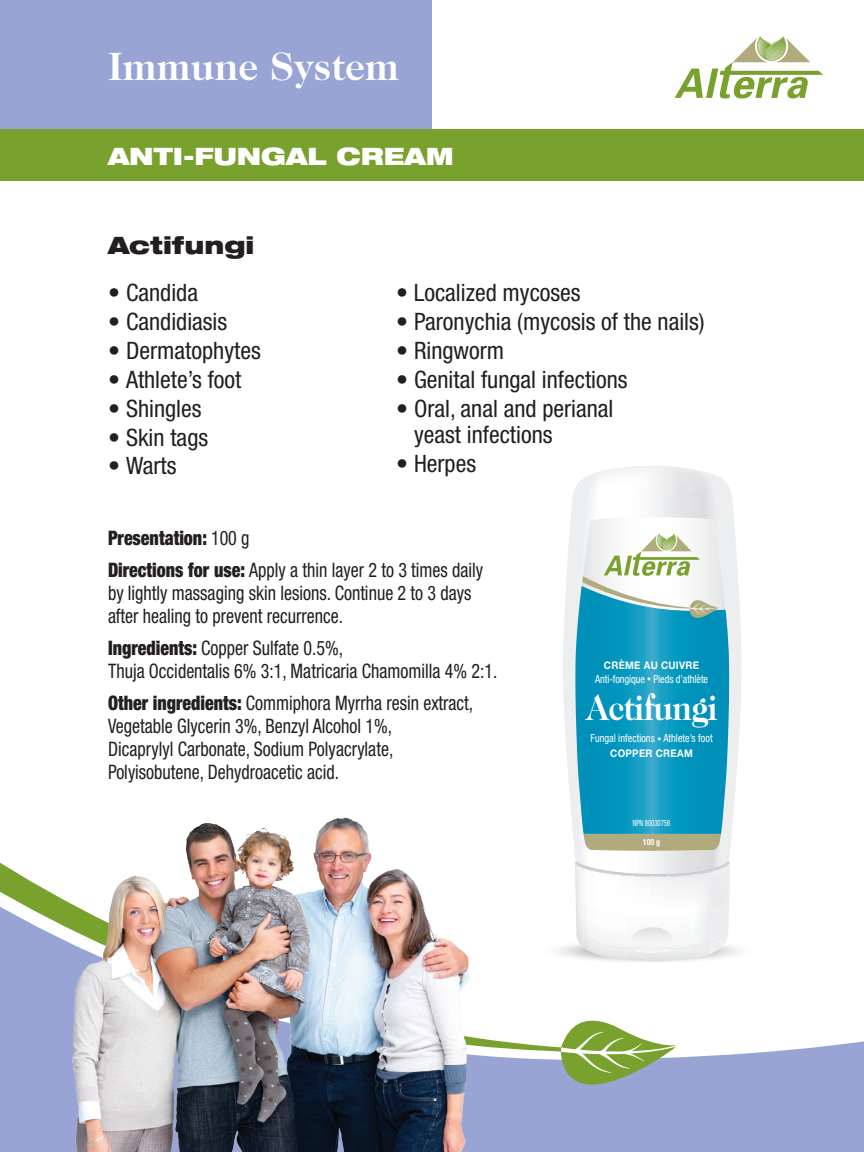
<style>
.page{position:relative;width:864px;height:1152px;background:#fff}
.page>*{position:absolute;margin:0;border:0;box-sizing:border-box;transform-origin:0 0}
.t1{font:700 40px "Caslon Two Twenty Four";color:#fff}
.t2{font:700 35.8px "Caslon Two Twenty Four";letter-spacing:-.02em;color:#fff;scale:.92 1}
.t3{font:condensed 24px/26px "Helvetica Neue";color:#231f20}
.t4{font:900 expanded 24px "Helvetica Neue";color:#fff}
.t5{font:900 expanded 24px "Helvetica Neue";color:#231f20}
.t6{font:condensed 20px/23px "Helvetica Neue";color:#231f20;scale:.9 1}
.t7{font:condensed 11.2px "Helvetica Neue";color:#fff;scale:.92 1}
.t8{font:700 10.4px "Helvetica Neue";letter-spacing:.03em;color:#fff;scale:.92 1}
.t9{font:condensed 8.6px "Helvetica Neue";letter-spacing:-.01em;color:#fff;scale:.78 1}
.t10{font:700 condensed 8.6px "Helvetica Neue";color:#fff;scale:.92 1}
.s1{font-weight:900}
.s2{font-size:8.6px}
</style>
<div class="page">
<div style="left:0;top:0;width:432px;height:130px;background:#98a4d3"></div>
<svg style="left:675px;top:36px;width:148px;height:63px"></svg>
<div style="left:0;top:1041px;width:864px;height:111px;background:#98a4d3"></div>
<svg style="left:561px;top:1020px;width:115px;height:106px;background:#9fb2a3"></svg>
<svg style="left:0;top:862px;width:561px;height:190px"></svg>
<img style="left:60px;top:817px;width:417px;height:335px">
<div style="left:0;top:130px;width:864px;height:51px;background:#78a22d"></div>
<svg style="left:563px;top:466px;width:179px;height:395px"></svg>
<svg style="left:537px;top:861px;width:202px;height:103px"></svg>
<img style="left:575px;top:586px;width:154px;height:248px">
<div style="left:575px;top:834px;width:155px;height:17px;background:#b1aa7d"></div>
<svg style="left:575px;top:517px;width:151px;height:112px"></svg>
<h1 class="t1" style="left:108px;top:43px;width:293px">Immune System</h1>
<p class="t4" style="left:108px;top:141px;width:347px">ANTI-FUNGAL CREAM</p>
<p class="t5" style="left:108px;top:230px;width:148px">Actifungi</p>
<p class="t3" style="left:108px;top:280px;width:91px">• Candida</p>
<p class="t3" style="left:108px;top:308px;width:121px">• Candidiasis</p>
<p class="t3" style="left:108px;top:337px;width:154px">• Dermatophytes</p>
<p class="t3" style="left:108px;top:366px;width:135px">• Athlete’s foot</p>
<p class="t3" style="left:108px;top:395px;width:95px">• Shingles</p>
<p class="t3" style="left:108px;top:424px;width:102px">• Skin tags</p>
<p class="t3" style="left:108px;top:453px;width:70px">• Warts</p>
<p class="t3" style="left:396px;top:280px;width:186px">• Localized mycoses</p>
<p class="t3" style="left:396px;top:308px;width:310px">• Paronychia (mycosis of the nails)</p>
<p class="t3" style="left:396px;top:337px;width:110px">• Ringworm</p>
<p class="t3" style="left:396px;top:366px;width:233px">• Genital fungal infections</p>
<p class="t3" style="left:414px;top:395px;width:201px;text-indent:-18px">• Oral, anal and perianal yeast infections</p>
<p class="t3" style="left:396px;top:450px;width:82px">• Herpes</p>
<p class="t6" style="left:108px;top:521px;width:418px;line-height:32px"><span class="s1">Presentation:</span> 100 g<br><span class="s1">Directions for use:</span> Apply a thin layer 2 to 3 times daily</p>
<p class="t6" style="left:108px;top:581px;width:405px">by lightly massaging skin lesions. Continue 2 to 3 days after healing to prevent recurrence.</p>
<p class="t6" style="left:108px;top:636px;width:434px"><span class="s1">Ingredients:</span> Copper Sulfate 0.5%,<br>Thuja Occidentalis 6% 3:1, Matricaria Chamomilla 4% 2:1.</p>
<p class="t6" style="left:108px;top:691px;width:407px"><span class="s1">Other ingredients:</span> Commiphora Myrrha resin extract, Vegetable Glycerin 3%, Benzyl Alcohol 1%,<br>Dicaprylyl Carbonate, Sodium Polyacrylate, Polyisobutene, Dehydroacetic acid.</p>
<p class="t8" style="left:604px;top:659px;width:105px">CRÈME AU CUIVRE</p>
<p class="t7" style="left:595px;top:673px;width:124px">Anti-fongique <span class="s2">•</span> Pieds d’athlète</p>
<h2 class="t2" style="left:586px;top:686px;width:145px">Actifungi</h2>
<p class="t7" style="left:590px;top:732px;width:134px">Fungal infections <span class="s2">•</span> Athlete’s foot</p>
<p class="t8" style="left:610px;top:747px;width:91px">COPPER CREAM</p>
<p class="t9" style="left:633px;top:818px;width:50px">NPN 80030756</p>
<p class="t10" style="left:643px;top:837px;width:20px">100 g</p>
</div>
